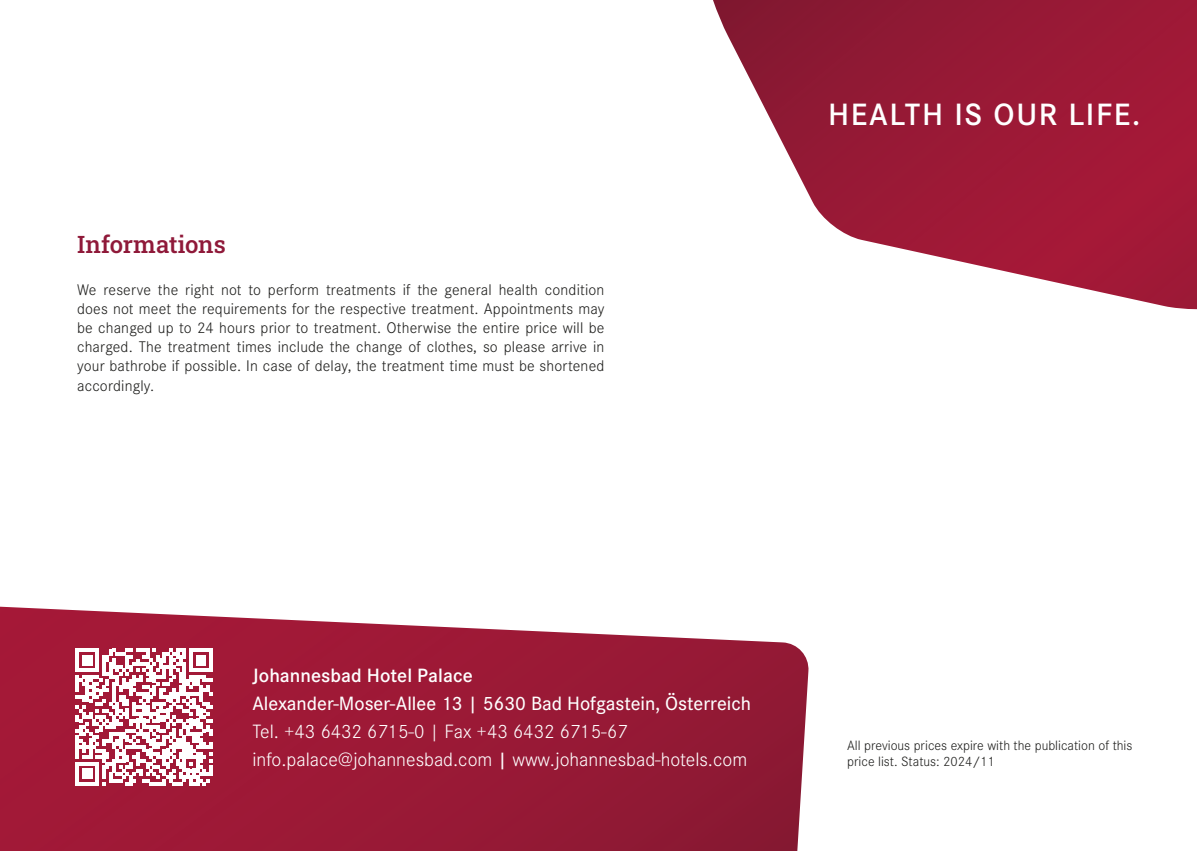
<style>
.page{position:relative;width:1197px;height:851px;background:#fff}
.page>*{position:absolute;margin:0;border:0;box-sizing:border-box;transform-origin:0 0}
.t1{font:600 32px "Corporate S";letter-spacing:.05em;color:#fff}
.t2{font:24px "Roboto Slab";color:#8f1939}
.t3{font:300 20px/28px "Corporate S";color:#fff}
.t4{font:500 20px "Corporate S";color:#fff}
.t5{font:600 20px "Corporate S";letter-spacing:.005em;color:#fff}
.t6{font:300 16px/19.2px "Corporate S";letter-spacing:.01em;color:#1d1d1b;text-align:justify}
.t7{font:300 14px/16.8px "Corporate S";color:#1d1d1b}
.s1{font-weight:500}
</style>
<div class="page">
<svg style="left:713px;top:0;width:483px;height:309px"></svg>
<svg style="left:0;top:606px;width:809px;height:244px;background:#a32e48"></svg>
<svg style="left:76px;top:648px;width:136px;height:137px"></svg>
<h2 class="t2" style="left:77px;top:228px;width:150px">Informations</h2>
<p class="t6" style="left:77px;top:280px;width:529px">We reserve the right not to perform treatments if the general health condition does not meet the requirements for the respective treatment. Appointments may be changed up to 24 hours prior to treatment. Otherwise the entire price will be charged. The treatment times include the change of clothes, so please arrive in your bathrobe if possible. In case of delay, the treatment time must be shortened accordingly.</p>
<h1 class="t1" style="left:828px;top:96px;width:313px">HEALTH IS OUR LIFE.</h1>
<p class="t5" style="left:252px;top:664px;width:222px">Johannesbad Hotel Palace</p>
<p class="t4" style="left:252px;top:692px;width:500px">Alexander-Moser-Allee 13 | 5630 Bad Hofgastein, Österreich</p>
<p class="t3" style="left:252px;top:718px;width:496px">Tel. +43 6432 6715-0 | Fax +43 6432 6715-67 info.palace@johannesbad.com <span class="s1">|</span> www.johannesbad-hotels.com</p>
<p class="t7" style="left:847px;top:736px;width:287px">All previous prices expire with the publication of this price list. Status: 2024/11</p>
</div>
